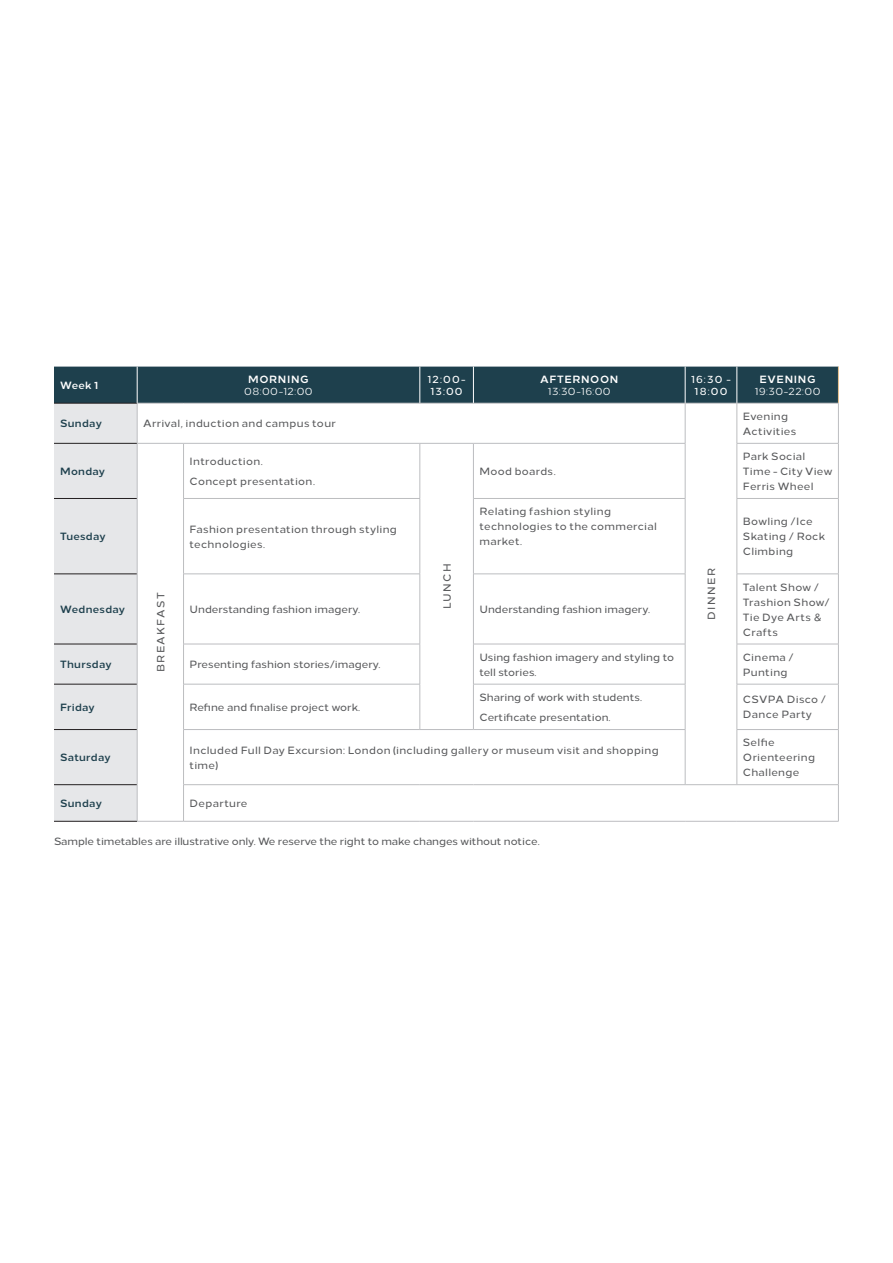
<style>
.page{position:relative;width:893px;height:1263px;background:#fff}
.page>*{position:absolute;margin:0;border:0;box-sizing:border-box;transform-origin:0 0}
.t1{font:500 10.5px/15px "Loew";letter-spacing:.02em;color:#57585a}
.t2{font:500 10.5px/15px "Loew";color:#57585a}
.t3{font:500 10.5px "Loew";letter-spacing:-.01em;color:#57585a}
.t4{font:10.5px/11.2px "Loew";letter-spacing:.04em;color:#fff;text-align:center}
.t5{font:700 10.5px "Loew";letter-spacing:.03em;color:#1e404d}
.t6{font:500 10.5px/12.8px "Loew";letter-spacing:.105em;color:#fff}
.t7{font:500 10.5px "Loew";letter-spacing:.13em;color:#57585a}
.t8{font:700 10.5px "Loew";color:#fff}
.s1{font-weight:700}
</style>
<div class="page">
<svg style="left:54px;top:367px;width:784px;height:454px;background:#8b9ba2"></svg>
<svg style="left:138px;top:404px;width:700px;height:417px"></svg>
<hr style="left:54px;top:403px;width:83px;height:1px;background:#231f20">
<hr style="left:54px;top:443px;width:83px;height:1px;background:#231f20">
<hr style="left:54px;top:498px;width:83px;height:1px;background:#231f20">
<hr style="left:54px;top:574px;width:83px;height:1px;background:#231f20">
<hr style="left:54px;top:644px;width:83px;height:1px;background:#231f20">
<hr style="left:54px;top:684px;width:83px;height:1px;background:#231f20">
<hr style="left:54px;top:729px;width:83px;height:1px;background:#231f20">
<hr style="left:54px;top:784px;width:83px;height:1px;background:#231f20">
<hr style="left:54px;top:821px;width:83px;height:1px;background:#231f20">
<hr style="left:137px;top:403px;width:1px;height:40px;background:#bcbdc0">
<hr style="left:137px;top:443px;width:1px;height:55px;background:#bcbdc0">
<hr style="left:137px;top:498px;width:1px;height:76px;background:#bcbdc0">
<hr style="left:137px;top:574px;width:1px;height:70px;background:#bcbdc0">
<hr style="left:137px;top:644px;width:1px;height:40px;background:#bcbdc0">
<hr style="left:137px;top:684px;width:1px;height:45px;background:#bcbdc0">
<hr style="left:137px;top:729px;width:1px;height:56px;background:#bcbdc0">
<hr style="left:137px;top:785px;width:1px;height:36px;background:#bcbdc0">
<hr style="left:137px;top:367px;width:1px;height:36px;background:#fff">
<hr style="left:420px;top:367px;width:1px;height:36px;background:#fff">
<hr style="left:473px;top:367px;width:1px;height:36px;background:#fff">
<hr style="left:685px;top:367px;width:1px;height:36px;background:#fff">
<hr style="left:737px;top:367px;width:1px;height:36px;background:#fff">
<hr style="left:838px;top:367px;width:1px;height:36px;background:#ecc48f">
<hr style="left:137px;top:403px;width:47px;height:1px;background:#bcbdc0">
<hr style="left:184px;top:403px;width:236px;height:1px;background:#bcbdc0">
<hr style="left:420px;top:403px;width:53px;height:1px;background:#bcbdc0">
<hr style="left:473px;top:403px;width:212px;height:1px;background:#bcbdc0">
<hr style="left:685px;top:403px;width:52px;height:1px;background:#bcbdc0">
<hr style="left:685px;top:403px;width:1px;height:40px;background:#bcbdc0">
<hr style="left:737px;top:403px;width:102px;height:1px;background:#bcbdc0">
<hr style="left:737px;top:403px;width:1px;height:40px;background:#bcbdc0">
<hr style="left:838px;top:403px;width:1px;height:40px;background:#bcbdc0">
<hr style="left:137px;top:443px;width:47px;height:1px;background:#bcbdc0">
<hr style="left:137px;top:821px;width:47px;height:1px;background:#bcbdc0">
<hr style="left:184px;top:443px;width:236px;height:1px;background:#bcbdc0">
<hr style="left:183px;top:443px;width:1px;height:55px;background:#bcbdc0">
<hr style="left:420px;top:443px;width:53px;height:1px;background:#bcbdc0">
<hr style="left:420px;top:443px;width:1px;height:55px;background:#bcbdc0">
<hr style="left:473px;top:443px;width:212px;height:1px;background:#bcbdc0">
<hr style="left:473px;top:443px;width:1px;height:55px;background:#bcbdc0">
<hr style="left:685px;top:443px;width:1px;height:55px;background:#bcbdc0">
<hr style="left:737px;top:443px;width:102px;height:1px;background:#bcbdc0">
<hr style="left:737px;top:443px;width:1px;height:55px;background:#bcbdc0">
<hr style="left:838px;top:443px;width:1px;height:55px;background:#bcbdc0">
<hr style="left:183px;top:498px;width:237px;height:1px;background:#bcbdc0">
<hr style="left:183px;top:499px;width:1px;height:75px;background:#bcbdc0">
<hr style="left:420px;top:499px;width:1px;height:75px;background:#bcbdc0">
<hr style="left:473px;top:498px;width:212px;height:1px;background:#bcbdc0">
<hr style="left:473px;top:499px;width:1px;height:75px;background:#bcbdc0">
<hr style="left:685px;top:499px;width:1px;height:75px;background:#bcbdc0">
<hr style="left:737px;top:498px;width:102px;height:1px;background:#bcbdc0">
<hr style="left:737px;top:499px;width:1px;height:75px;background:#bcbdc0">
<hr style="left:838px;top:499px;width:1px;height:75px;background:#bcbdc0">
<hr style="left:183px;top:574px;width:237px;height:1px;background:#bcbdc0">
<hr style="left:183px;top:574px;width:1px;height:70px;background:#bcbdc0">
<hr style="left:420px;top:574px;width:1px;height:70px;background:#bcbdc0">
<hr style="left:473px;top:574px;width:212px;height:1px;background:#bcbdc0">
<hr style="left:473px;top:574px;width:1px;height:70px;background:#bcbdc0">
<hr style="left:685px;top:574px;width:1px;height:70px;background:#bcbdc0">
<hr style="left:737px;top:574px;width:102px;height:1px;background:#bcbdc0">
<hr style="left:737px;top:574px;width:1px;height:70px;background:#bcbdc0">
<hr style="left:838px;top:574px;width:1px;height:70px;background:#bcbdc0">
<hr style="left:183px;top:644px;width:237px;height:1px;background:#bcbdc0">
<hr style="left:183px;top:644px;width:1px;height:40px;background:#bcbdc0">
<hr style="left:420px;top:644px;width:1px;height:40px;background:#bcbdc0">
<hr style="left:473px;top:644px;width:212px;height:1px;background:#bcbdc0">
<hr style="left:473px;top:644px;width:1px;height:40px;background:#bcbdc0">
<hr style="left:685px;top:644px;width:1px;height:40px;background:#bcbdc0">
<hr style="left:737px;top:644px;width:102px;height:1px;background:#bcbdc0">
<hr style="left:737px;top:644px;width:1px;height:40px;background:#bcbdc0">
<hr style="left:838px;top:644px;width:1px;height:40px;background:#bcbdc0">
<hr style="left:183px;top:684px;width:237px;height:1px;background:#bcbdc0">
<hr style="left:183px;top:684px;width:1px;height:45px;background:#bcbdc0">
<hr style="left:420px;top:684px;width:1px;height:45px;background:#bcbdc0">
<hr style="left:473px;top:684px;width:212px;height:1px;background:#bcbdc0">
<hr style="left:473px;top:684px;width:1px;height:45px;background:#bcbdc0">
<hr style="left:685px;top:684px;width:1px;height:45px;background:#bcbdc0">
<hr style="left:737px;top:684px;width:102px;height:1px;background:#bcbdc0">
<hr style="left:737px;top:684px;width:1px;height:45px;background:#bcbdc0">
<hr style="left:838px;top:684px;width:1px;height:45px;background:#bcbdc0">
<hr style="left:183px;top:729px;width:237px;height:1px;background:#bcbdc0">
<hr style="left:183px;top:730px;width:1px;height:54px;background:#bcbdc0">
<hr style="left:420px;top:729px;width:53px;height:1px;background:#bcbdc0">
<hr style="left:473px;top:729px;width:212px;height:1px;background:#bcbdc0">
<hr style="left:685px;top:730px;width:1px;height:54px;background:#bcbdc0">
<hr style="left:737px;top:729px;width:102px;height:1px;background:#bcbdc0">
<hr style="left:737px;top:730px;width:1px;height:54px;background:#bcbdc0">
<hr style="left:838px;top:730px;width:1px;height:54px;background:#bcbdc0">
<hr style="left:183px;top:784px;width:237px;height:1px;background:#bcbdc0">
<hr style="left:183px;top:785px;width:1px;height:36px;background:#bcbdc0">
<hr style="left:420px;top:784px;width:53px;height:1px;background:#bcbdc0">
<hr style="left:473px;top:784px;width:212px;height:1px;background:#bcbdc0">
<hr style="left:685px;top:784px;width:52px;height:1px;background:#bcbdc0">
<hr style="left:737px;top:784px;width:102px;height:1px;background:#bcbdc0">
<hr style="left:838px;top:785px;width:1px;height:36px;background:#bcbdc0">
<hr style="left:184px;top:821px;width:236px;height:1px;background:#bcbdc0">
<hr style="left:420px;top:821px;width:53px;height:1px;background:#bcbdc0">
<hr style="left:473px;top:821px;width:212px;height:1px;background:#bcbdc0">
<hr style="left:685px;top:821px;width:52px;height:1px;background:#bcbdc0">
<hr style="left:737px;top:821px;width:102px;height:1px;background:#bcbdc0">
<p class="t8" style="left:60px;top:377px;width:40px">Week 1</p>
<p class="t4" style="left:244px;top:373px;width:70px"><span class="s1">MORNING<br></span>08:00-12:00</p>
<p class="t6" style="left:428px;top:372px;width:40px">12:00-<br>13:00</p>
<p class="t4" style="left:540px;top:373px;width:80px"><span class="s1">AFTERNOON<br></span>13:30-16:00</p>
<p class="t6" style="left:691px;top:372px;width:41px;text-align:center">16:30 -<br>18:00</p>
<p class="t4" style="left:755px;top:373px;width:67px"><span class="s1">EVENING<br></span>19:30-22:00</p>
<p class="t5" style="left:60px;top:415px;width:43px">Sunday</p>
<p class="t1" style="left:143px;top:415px;width:194px">Arrival, induction and campus tour</p>
<p class="t1" style="left:743px;top:408px;width:55px">Evening<br>Activities</p>
<p class="t5" style="left:60px;top:463px;width:47px">Monday</p>
<p class="t1" style="left:190px;top:453px;width:75px">Introduction.</p>
<p class="t1" style="left:190px;top:473px;width:127px">Concept presentation.</p>
<p class="t5" style="left:60px;top:528px;width:47px">Tuesday</p>
<p class="t1" style="left:190px;top:521px;width:209px">Fashion presentation through styling technologies.</p>
<p class="t1" style="left:479px;top:463px;width:78px">Mood boards.</p>
<p class="t1" style="left:743px;top:448px;width:91px">Park Social<br>Time - City View<br>Ferris Wheel</p>
<p class="t1" style="left:479px;top:503px;width:179px">Relating fashion styling technologies to the commercial market.</p>
<p class="t1" style="left:743px;top:513px;width:84px">Bowling /Ice<br>Skating / Rock<br>Climbing</p>
<p class="t1" style="left:439px;top:609px;width:47px;rotate:-90deg">LUNCH</p>
<p class="t1" style="left:703px;top:620px;width:53px;rotate:-90deg">DINNER</p>
<p class="t1" style="left:743px;top:578px;width:88px">Talent Show /<br>Trashion Show/<br>Tie Dye Arts &amp;<br>Crafts</p>
<p class="t7" style="left:152px;top:672px;width:81px;rotate:-90deg">BREAKFAST</p>
<p class="t5" style="left:60px;top:601px;width:67px">Wednesday</p>
<p class="t2" style="left:190px;top:601px;width:172px">Understanding fashion imagery.</p>
<p class="t2" style="left:479px;top:601px;width:172px">Understanding fashion imagery.</p>
<p class="t5" style="left:60px;top:656px;width:53px">Thursday</p>
<p class="t2" style="left:190px;top:656px;width:192px">Presenting fashion stories/imagery.</p>
<p class="t2" style="left:479px;top:648px;width:196px">Using fashion imagery and styling to tell stories.</p>
<p class="t1" style="left:743px;top:648px;width:52px">Cinema /<br>Punting</p>
<p class="t5" style="left:60px;top:699px;width:36px">Friday</p>
<p class="t2" style="left:190px;top:699px;width:172px">Refine and finalise project work.</p>
<p class="t2" style="left:479px;top:689px;width:164px">Sharing of work with students.</p>
<p class="t2" style="left:479px;top:709px;width:133px">Certificate presentation.</p>
<p class="t1" style="left:743px;top:691px;width:85px">CSVPA Disco /<br>Dance Party</p>
<p class="t5" style="left:60px;top:749px;width:52px">Saturday</p>
<p class="t1" style="left:190px;top:741px;width:471px">Included Full Day Excursion: London (including gallery or museum visit and shopping time)</p>
<p class="t1" style="left:743px;top:734px;width:74px">Selfie<br>Orienteering<br>Challenge</p>
<p class="t5" style="left:60px;top:795px;width:43px">Sunday</p>
<p class="t1" style="left:190px;top:795px;width:59px">Departure</p>
<p class="t3" style="left:54px;top:833px;width:487px">Sample timetables are illustrative only. We reserve the right to make changes without notice.</p>
</div>
